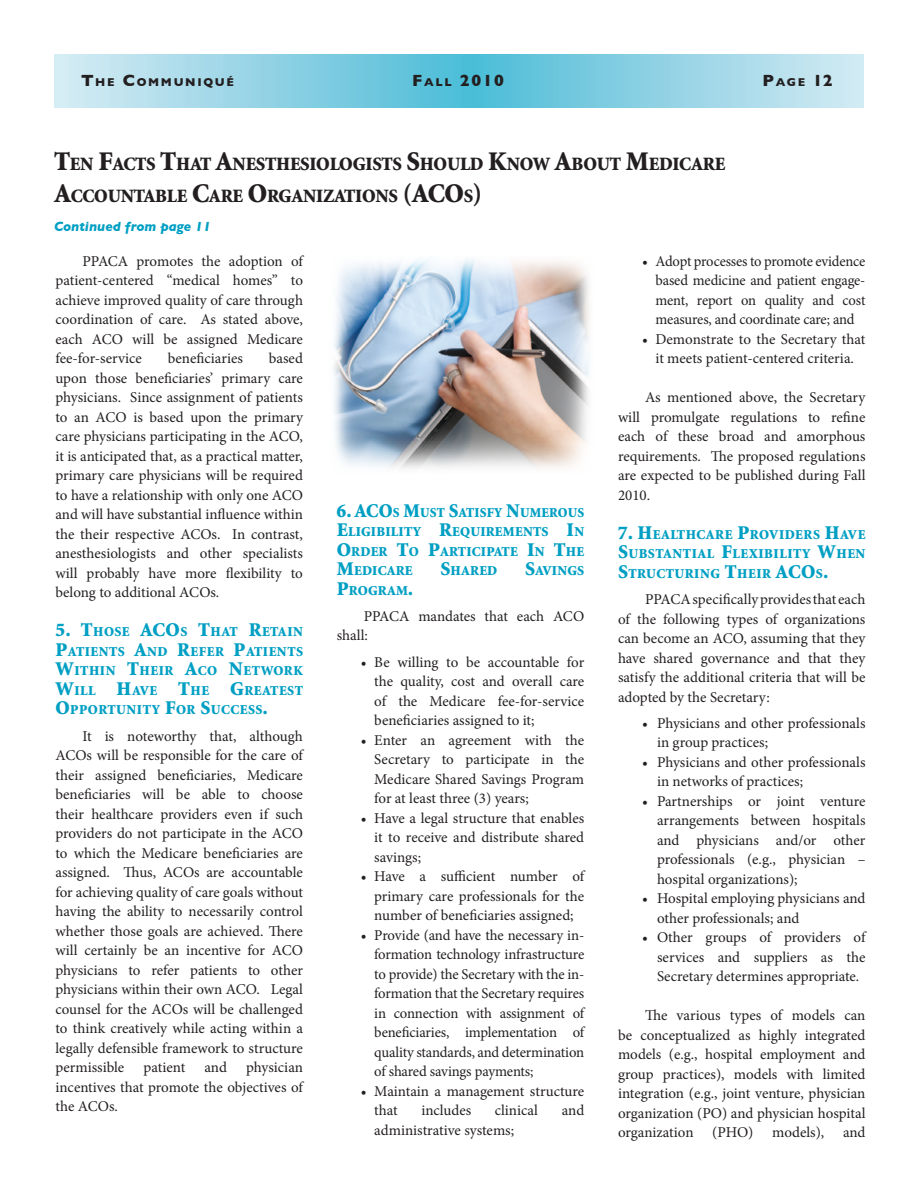
<style>
.page{position:relative;width:918px;height:1188px;background:#fff}
.page>*{position:absolute;margin:0;border:0;box-sizing:border-box;transform-origin:0 0}
.t1{font:900 18.9px/31.5px "Minion";letter-spacing:-.015em;color:#231f20}
.t2{font:700 16.5px "Gill Sans";letter-spacing:.1em;color:#231f20}
.Plain_Text{font:15px/19.5px "Minion Pro";letter-spacing:-.005em;color:#231f20;text-align:justify}
.List_Paragraph{font:15px/19.5px "Minion Pro";color:#231f20;text-align:justify}
.Plain_Text-2{font:900 13.65px/19.5px "Minion";letter-spacing:.035em;color:#009fc3;text-align:justify}
.t3{font:italic 700 13.5px "Gill Sans";color:#009fc3}
.t4{font:700 11.55px "Gill Sans";letter-spacing:.145em;color:#231f20}
.s1{font-size:16.5px}
.s2{font-size:11.55px}
.s3{font-size:27px}
.s4{font-size:19.5px}
</style>
<div class="page">
<svg style="left:55px;top:55px;width:808px;height:52px;background:#91d3e5"></svg>
<img style="left:334px;top:259px;width:255px;height:210px">
<p class="t4" style="left:81px;top:75px;width:155px"><span class="s1">T</span>HE <span class="s1">C</span>OMMUNIQUÉ</p>
<p class="t2" style="left:412px;top:70px;width:93px">F<span class="s2">ALL</span> 2010</p>
<p class="t2" style="left:763px;top:70px;width:71px">P<span class="s2">AGE</span> 12</p>
<p class="t1" style="left:54px;top:149px;width:673px"><span class="s3">T</span>EN <span class="s3">F</span>ACTS <span class="s3">T</span>HAT <span class="s3">A</span>NESTHESIOLOGISTS <span class="s3">S</span>HOULD <span class="s3">K</span>NOW <span class="s3">A</span>BOUT <span class="s3">M</span>EDICARE<br><span class="s3">A</span>CCOUNTABLE <span class="s3">C</span>ARE <span class="s3">O</span>RGANIZATIONS <span class="s3">(ACO</span>S<span class="s3">)</span></p>
<p class="t3" style="left:54px;top:218px;width:158px">Continued from page 11</p>
<p class="Plain_Text" style="left:56px;top:251px;width:249px;text-indent:27px">PPACA promotes the adoption of patient-centered “medical homes” to achieve improved quality of care through coordination of care. As stated above, each ACO will be assigned Medicare fee-for-service</p>
<p class="Plain_Text" style="left:56px;top:349px;width:249px;text-indent:213px">based upon those beneficiaries’ primary care physicians. Since assignment of patients to an ACO is based upon the primary care physicians participating in the ACO, it is anticipated that, as a practical matter, primary care physicians will be required to have a relationship with only one ACO and will have substantial influence within the their respective ACOs. In contrast, anesthesiologists and other specialists will probably have more flexibility to belong to additional ACOs.</p>
<p class="Plain_Text-2" style="left:56px;top:623px;width:249px"><span class="s4">5. T</span>HOSE <span class="s4">ACO</span>S <span class="s4">T</span>HAT <span class="s4">R</span>ETAIN <span class="s4">P</span>ATIENTS <span class="s4">A</span>ND <span class="s4">R</span>EFER <span class="s4">P</span>ATIENTS <span class="s4">W</span>ITHIN <span class="s4">T</span>HEIR <span class="s4">A</span>CO <span class="s4">N</span>ETWORK <span class="s4">W</span>ILL <span class="s4">H</span>AVE <span class="s4">T</span>HE <span class="s4">G</span>REATEST <span class="s4">O</span>PPORTUNITY <span class="s4">F</span>OR <span class="s4">S</span>UCCESS<span class="s4">.</span></p>
<p class="Plain_Text" style="left:56px;top:726px;width:249px;text-indent:27px">It is noteworthy that, although ACOs will be responsible for the care of their assigned beneficiaries, Medicare beneficiaries will be able to choose their healthcare providers even if such providers do not participate in the ACO to which the Medicare beneficiaries are assigned. Thus, ACOs are accountable for achieving quality of care goals without having the ability to necessarily control whether those goals are achieved. There will certainly be an incentive for ACO physicians to refer patients to other physicians within their own ACO. Legal counsel for the ACOs will be challenged to think creatively while acting within a legally defensible framework to structure permissible</p>
<p class="Plain_Text" style="left:168px;top:349px;width:77px">beneficiaries</p>
<p class="Plain_Text" style="left:56px;top:1058px;width:249px;text-indent:191px">physician incentives that promote the objectives of the ACOs.</p>
<p class="Plain_Text" style="left:144px;top:1058px;width:43px">patient</p>
<p class="Plain_Text" style="left:204px;top:1058px;width:24px">and</p>
<p class="Plain_Text-2" style="left:337px;top:503px;width:249px"><span class="s4">6. ACO</span>S <span class="s4">M</span>UST <span class="s4">S</span>ATISFY <span class="s4">N</span>UMEROUS <span class="s4">E</span>LIGIBILITY <span class="s4">R</span>EQUIREMENTS <span class="s4">I</span>N <span class="s4">O</span>RDER <span class="s4">T</span>O <span class="s4">P</span>ARTICIPATE <span class="s4">I</span>N <span class="s4">T</span>HE <span class="s4">M</span>EDICARE</p>
<p class="Plain_Text-2" style="left:440px;top:561px;width:58px"><span class="s4">S</span>HARED</p>
<p class="Plain_Text-2" style="left:525px;top:561px;width:61px"><span class="s4">S</span>AVINGS</p>
<p class="Plain_Text-2" style="left:337px;top:581px;width:78px"><span class="s4">P</span>ROGRAM<span class="s4">.</span></p>
<p class="Plain_Text" style="left:337px;top:606px;width:249px;text-indent:27px">PPACA mandates that each ACO shall:</p>
<p class="Plain_Text" style="left:374px;top:652px;width:212px;text-indent:-14px">• Be willing to be accountable for the quality, cost and overall care of the Medicare fee-for-service beneficiaries assigned to it;</p>
<p class="Plain_Text" style="left:374px;top:730px;width:212px;text-indent:-14px">• Enter an agreement with the Secretary to participate in the Medicare Shared Savings Program for at least three (3) years;</p>
<p class="Plain_Text" style="left:374px;top:808px;width:212px;text-indent:-14px">• Have a legal structure that enables it to receive and distribute shared savings;</p>
<p class="Plain_Text" style="left:374px;top:867px;width:212px;text-indent:-14px">• Have a sufficient number of primary care professionals for the number of beneficiaries assigned;</p>
<p class="Plain_Text" style="left:374px;top:925px;width:212px;text-indent:-14px">• Provide (and have the necessary in&shy;formation technology infrastructure to provide) the Secretary with the in&shy;formation that the Secretary requires in connection with assignment of beneficiaries, implementation of quality standards, and determination of shared savings payments;</p>
<p class="Plain_Text" style="left:374px;top:1081px;width:212px;text-indent:-14px">• Maintain a management structure that</p>
<p class="Plain_Text" style="left:421px;top:1101px;width:51px">includes</p>
<p class="Plain_Text" style="left:495px;top:1101px;width:45px">clinical</p>
<p class="Plain_Text" style="left:562px;top:1101px;width:24px">and</p>
<p class="Plain_Text" style="left:374px;top:1120px;width:141px">administrative systems;</p>
<p class="Plain_Text" style="left:656px;top:251px;width:212px;text-indent:-14px">• Adopt processes to promote evidence based medicine and patient engage&shy;ment, report on quality and cost measures, and coordinate care; and</p>
<p class="Plain_Text" style="left:642px;top:329px;width:225px;text-align:center">• Demonstrate to the Secretary that it meets patient-centered criteria.</p>
<p class="Plain_Text" style="left:618px;top:388px;width:249px;text-indent:27px">As mentioned above, the Secretary will promulgate regulations to refine each of these broad and amorphous requirements. The proposed regulations are expected to be published during Fall 2010.</p>
<p class="Plain_Text-2" style="left:618px;top:525px;width:70px"><span class="s4">7. H</span>EALTHC</p>
<p class="Plain_Text-2" style="left:618px;top:525px;width:249px;text-indent:88px">ARE <span class="s4">P</span>ROVIDERS <span class="s4">H</span>AVE <span class="s4">S</span>UBSTANTIAL <span class="s4">F</span>LEXIBILITY <span class="s4">W</span>HEN <span class="s4">S</span>TRUCTURING <span class="s4">T</span>HEIR <span class="s4">ACO</span>S<span class="s4">.</span></p>
<p class="List_Paragraph" style="left:618px;top:590px;width:249px;text-indent:27px">PPACA specifically provides that each of the following types of organizations can become an ACO, assuming that they have shared governance and that they satisfy the additional criteria that will be adopted by the Secretary:</p>
<p class="List_Paragraph" style="left:657px;top:713px;width:210px;text-indent:-15px">• Physicians and other professionals in group practices;</p>
<p class="List_Paragraph" style="left:657px;top:752px;width:210px;text-indent:-15px">• Physicians and other professionals in networks of practices;</p>
<p class="List_Paragraph" style="left:657px;top:791px;width:210px;text-indent:-15px">• Partnerships or joint venture arrangements between hospitals and physicians and/or other professionals (e.g., physician – hospital organizations);</p>
<p class="List_Paragraph" style="left:657px;top:889px;width:210px;text-indent:-15px">• Hospital employing physicians and other professionals; and</p>
<p class="List_Paragraph" style="left:657px;top:928px;width:210px;text-indent:-15px">• Other groups of providers of services and suppliers as the Secretary determines appropriate.</p>
<p class="Plain_Text" style="left:618px;top:1006px;width:249px;text-indent:27px">The various types of models can be conceptualized as highly integrated models (e.g., hospital employment and group practices), models with limited integration (e.g., joint venture, physician organization (PO) and physician hospital organization (PHO) models), and</p>
</div>
